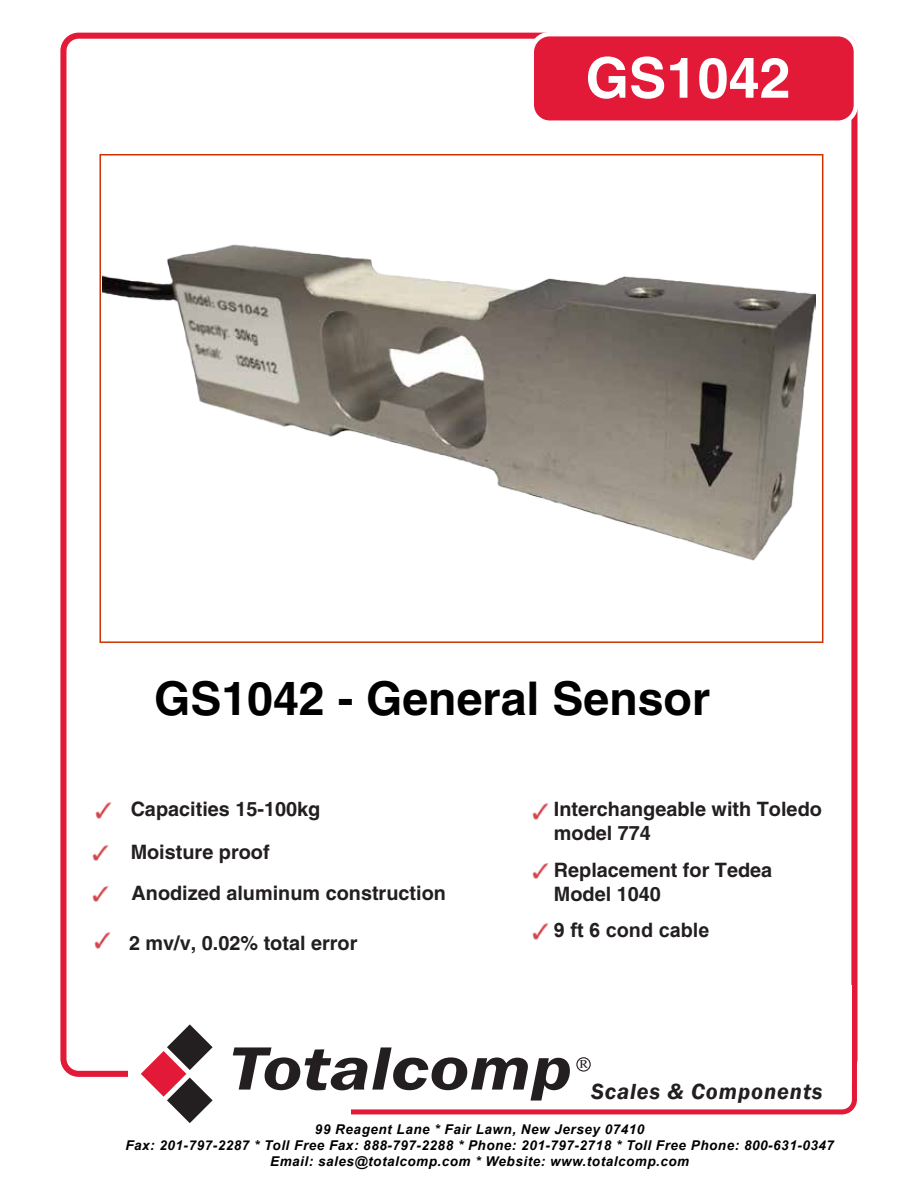
<style>
.page{position:relative;width:916px;height:1190px;background:#fff}
.page>*{position:absolute;margin:0;border:0;box-sizing:border-box;transform-origin:0 0}
.t1{font:italic 600 63.15px "Franklin Gothic";color:#231f20;scale:1.2 1}
.t2{font:700 55.95px "Helvetica";color:#fff}
.t3{font:700 46.5px "Helvetica";color:#000}
.t4{font:italic 600 22.5px "Franklin Gothic";letter-spacing:.04em;color:#231f20}
.t5{font:700 19.8px/23.9px "Helvetica";color:#231f20}
.t6{font:700 19.8px "Arial";color:#231f20}
.t7{font:italic 700 13.5px/16.2px "Arial";letter-spacing:.04em;color:#000;text-align:center}
.t8{font:11.55px "Constantia";color:#231f20;scale:1.2 1}
</style>
<div class="page">
<img style="left:95px;top:802px;width:17px;height:17px">
<img style="left:92px;top:886px;width:17px;height:16px">
<img style="left:92px;top:845px;width:17px;height:16px">
<img style="left:94px;top:932px;width:17px;height:17px">
<img style="left:532px;top:803px;width:17px;height:17px">
<img style="left:532px;top:863px;width:17px;height:16px">
<img style="left:532px;top:923px;width:17px;height:17px">
<div style="left:99px;top:154px;width:724px;height:489px;border:2px solid #c30"></div>
<div style="left:60px;top:33px;width:797px;height:1043px;border:6px solid #e21937;border-radius:15px"></div>
<div style="left:328px;top:986px;width:528px;height:128px;border:5px solid #e21937;border-radius:12px"></div>
<div style="left:128px;top:955px;width:222px;height:216px;background:#fff"></div>
<div style="left:306px;top:985px;width:545px;height:96px;background:#fff"></div>
<svg style="left:141px;top:1024px;width:71px;height:98px"></svg>
<div style="left:576px;top:1056px;width:14px;height:15px;border:1px solid #231f20;border-radius:50%"></div>
<div style="left:531px;top:34px;width:324px;height:89px;background:#e21937;border-radius:18px"></div>
<div style="left:529px;top:32px;width:329px;height:93px;border:4px solid #fff;border-radius:18px"></div>
<img style="left:102px;top:244px;width:713px;height:317px">
<h2 class="t2" style="left:585px;top:44px;width:207px">GS1042</h2>
<h3 class="t3" style="left:154px;top:670px;width:557px">GS1042 - General Sensor</h3>
<h3 class="t5" style="left:131px;top:797px;width:191px">Capacities 15-100kg</h3>
<h3 class="t5" style="left:131px;top:839px;width:140px">Moisture proof</h3>
<h3 class="t5" style="left:132px;top:880px;width:316px">Anodized aluminum construction</h3>
<h3 class="t5" style="left:129px;top:930px;width:230px">2 mv/v, 0.02% total error</h3>
<h3 class="t5" style="left:554px;top:797px;width:269px">Interchangeable with Toledo model 774</h3>
<h3 class="t5" style="left:554px;top:858px;width:220px">Replacement for Tedea<br>Model 1040</h3>
<h3 class="t6" style="left:554px;top:916px;width:157px">9 ft 6 cond cable</h3>
<h1 class="t1" style="left:229px;top:1027px;width:287px">Totalcomp</h1>
<p class="t8" style="left:579px;top:1056px;width:9px">R</p>
<h3 class="t4" style="left:591px;top:1076px;width:233px">Scales &amp; Components</h3>
<p class="t7" style="left:125px;top:1121px;width:710px">99 Reagent Lane * Fair Lawn, New Jersey 07410<br>Fax: 201-797-2287 * Toll Free Fax: 888-797-2288 * Phone: 201-797-2718 * Toll Free Phone: 800-631-0347<br>Email: sales@totalcomp.com * Website: www.totalcomp.com</p>
</div>
